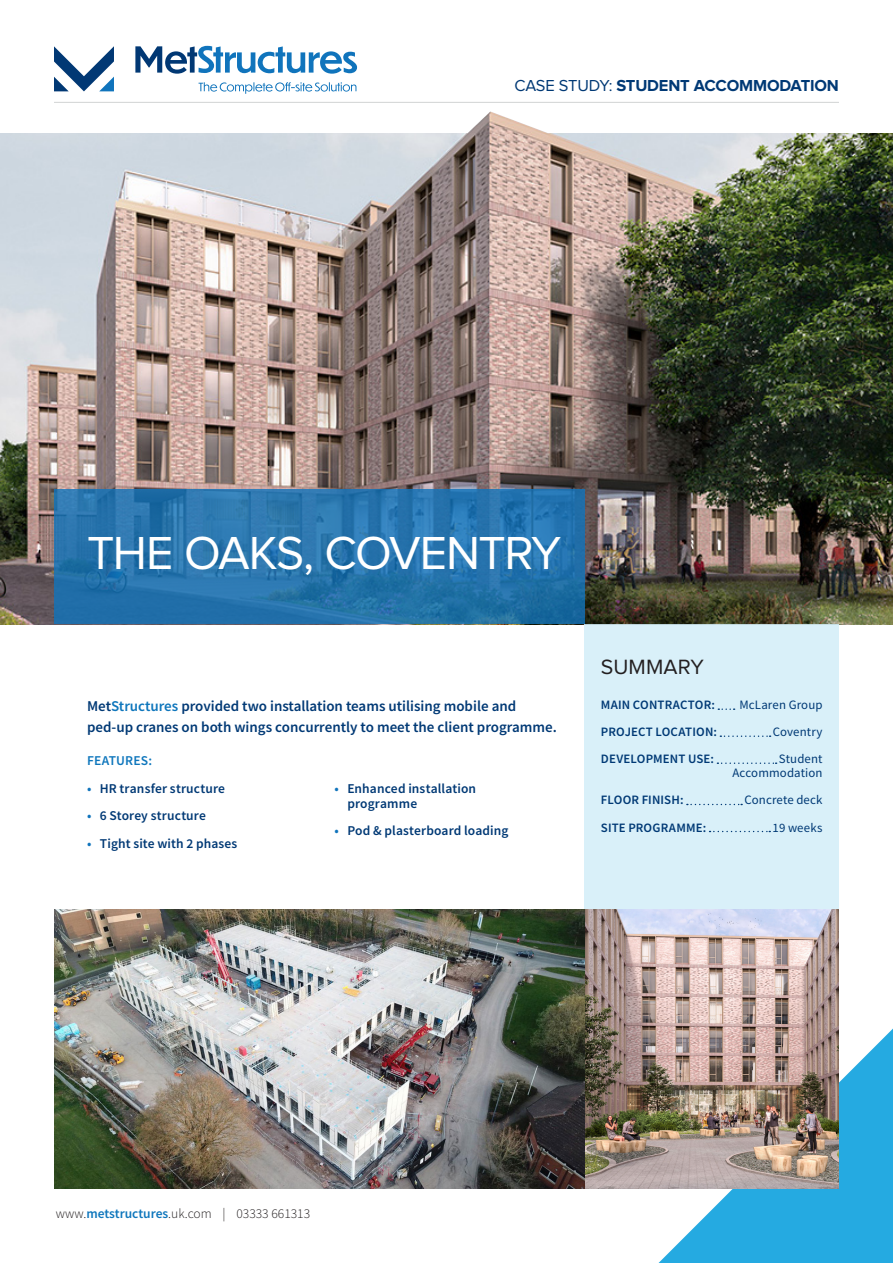
<style>
.page{position:relative;width:893px;height:1263px;background:#fff}
.page>*{position:absolute;margin:0;border:0;box-sizing:border-box;transform-origin:0 0}
.t1{font:48px "Proxima Nova";letter-spacing:-.03em;color:#fff}
.t2{font:21.45px "Proxima Nova";letter-spacing:.005em;color:#231f20}
.t3{font:700 16.5px "Proxima Nova";letter-spacing:-.01em;color:#003975}
.t4{font:600 15px/21px "Source Sans Pro";color:#003975}
.t5{font:600 13.5px/15px "Source Sans Pro";letter-spacing:.01em;color:#003975}
.t6{font:300 13.5px "Source Sans Pro";color:#231f20}
.t7{font:600 13.5px "Source Sans Pro";letter-spacing:.01em;color:#0e76bc}
.t8{font:600 12.9px "Source Sans Pro";letter-spacing:.01em;color:#003975}
.t9{font:12.9px/14.2px "Source Sans Pro";letter-spacing:.01em;color:#003975;text-align:right}
.s1{font-weight:400}
.s2{color:#0e76bc}
.s3{color:#1074bc}
.s4{font-weight:600;color:#0e76bc}
</style>
<div class="page">
<svg style="left:658px;top:1028px;width:235px;height:235px;fill:#25aae1"></svg>
<img style="left:0;top:134px;width:893px;height:490px">
<svg style="left:54px;top:490px;width:530px;height:134px;background:#2673ac"></svg>
<div style="left:584px;top:624px;width:255px;height:286px;background:#d3eef9"></div>
<hr style="left:54px;top:102px;width:785px;height:1px;background:#d1d3d4">
<svg style="left:135px;top:46px;width:222px;height:28px"></svg>
<svg style="left:199px;top:82px;width:157px;height:12px"></svg>
<svg style="left:54px;top:46px;width:60px;height:45px"></svg>
<svg style="left:718px;top:708px;width:17px;height:2px"></svg>
<svg style="left:720px;top:735px;width:51px;height:2px"></svg>
<svg style="left:717px;top:762px;width:60px;height:2px"></svg>
<svg style="left:687px;top:804px;width:55px;height:1px"></svg>
<svg style="left:709px;top:831px;width:61px;height:1px"></svg>
<img style="left:54px;top:910px;width:785px;height:278px">
<img style="left:425px;top:111px;width:238px;height:105px">
<p class="t3" style="left:514px;top:78px;width:326px"><span class="s1">CASE STUDY:</span> STUDENT ACCOMMODATION</p>
<p class="t1" style="left:87px;top:531px;width:476px">THE OAKS, COVENTRY</p>
<p class="t4" style="left:87px;top:695px;width:471px">Met<span class="s2">Structures</span> provided two installation teams utilising mobile and ped-up cranes on both wings concurrently to meet the client programme.</p>
<p class="t7" style="left:87px;top:751px;width:66px">FEATURES:</p>
<p class="t5" style="left:87px;top:780px;width:139px"><span class="s3">•</span> HR transfer structure</p>
<p class="t5" style="left:87px;top:808px;width:120px"><span class="s3">•</span> 6 Storey structure</p>
<p class="t5" style="left:87px;top:836px;width:152px"><span class="s3">•</span> Tight site with 2 phases</p>
<p class="t5" style="left:347px;top:780px;width:130px;text-indent:-13px"><span class="s3">•</span> Enhanced installation programme</p>
<p class="t5" style="left:335px;top:823px;width:175px"><span class="s3">•</span> Pod &amp; plasterboard loading</p>
<h2 class="t2" style="left:601px;top:657px;width:104px">SUMMARY</h2>
<p class="t8" style="left:601px;top:696px;width:116px">MAIN CONTRACTOR:</p>
<p class="t9" style="left:739px;top:698px;width:85px">McLaren Group</p>
<p class="t8" style="left:601px;top:723px;width:118px">PROJECT LOCATION:</p>
<p class="t9" style="left:773px;top:725px;width:51px">Coventry</p>
<p class="t8" style="left:601px;top:750px;width:115px">DEVELOPMENT USE:</p>
<p class="t9" style="left:732px;top:752px;width:92px">Student<br>Accommodation</p>
<p class="t8" style="left:601px;top:792px;width:84px">FLOOR FINISH:</p>
<p class="t9" style="left:744px;top:793px;width:80px">Concrete deck</p>
<p class="t8" style="left:601px;top:819px;width:107px">SITE PROGRAMME:</p>
<p class="t9" style="left:772px;top:820px;width:51px">19 weeks</p>
<p class="t6" style="left:56px;top:1205px;width:256px">www.<span class="s4">metstructures</span>.uk.com | 03333 661313</p>
</div>
